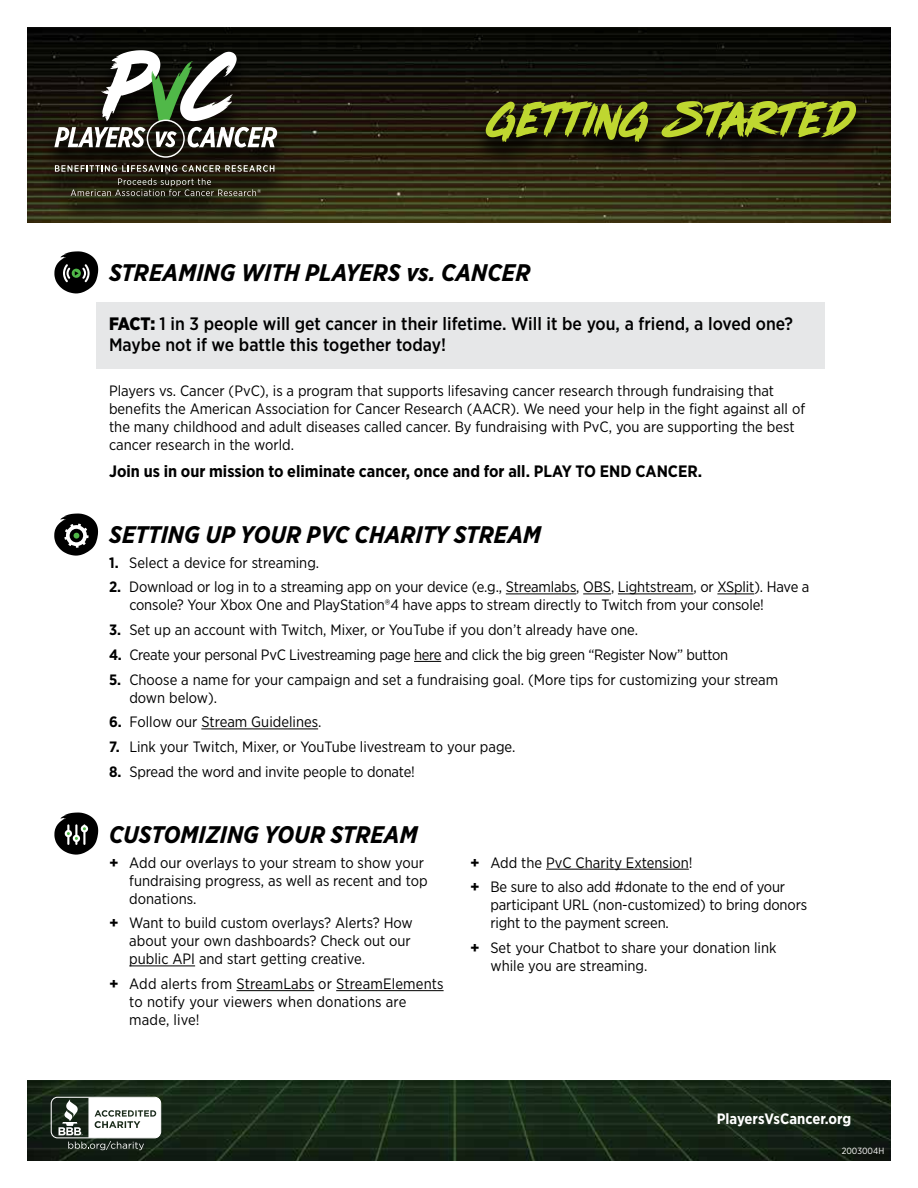
<style>
.page{position:relative;width:918px;height:1188px;background:#fff}
.page>*{position:absolute;margin:0;border:0;box-sizing:border-box;transform-origin:0 0}
.t1{font:54px "Pink Blue";color:#bfd730}
.t2{font:italic 700 24px "Gotham Narrow";color:#000}
.t3{font:500 18px/21.6px "Gotham Narrow";color:#000}
.t4{font:700 16.5px "Gotham Narrow";color:#000}
.t5{font:15px/18px "Gotham Narrow";color:#000}
.t6{font:15px "Gotham Narrow";letter-spacing:-.02em;color:#000}
.t7{font:700 15px "Gotham Narrow";color:#fff}
.t8{font:9px "Gotham Narrow";color:#fff}
.s1{font-weight:900}
.s2{font-weight:700}
.s3{font-family:"Gotham";font-weight:700}
</style>
<div class="page">
<img style="left:27px;top:1080px;width:864px;height:81px">
<svg style="left:51px;top:1097px;width:110px;height:53px"></svg>
<img style="left:27px;top:27px;width:864px;height:195px">
<div style="left:42px;top:50px;width:249px;height:172px;background:#000;opacity:.75"></div>
<svg style="left:71px;top:178px;width:190px;height:18px;background:#3b3729"></svg>
<svg style="left:54px;top:50px;width:223px;height:108px"></svg>
<svg style="left:55px;top:165px;width:219px;height:7px;background:#716d61"></svg>
<div style="left:96px;top:302px;width:729px;height:66px;background:#e6e7e8"></div>
<hr style="left:506px;top:594px;width:70px;height:1px;background:#000">
<svg style="left:583px;top:594px;width:28px;height:1px"></svg>
<hr style="left:618px;top:594px;width:75px;height:1px;background:#000">
<hr style="left:717px;top:594px;width:37px;height:1px;background:#000">
<svg style="left:414px;top:661px;width:27px;height:1px"></svg>
<hr style="left:201px;top:729px;width:117px;height:1px;background:#000">
<hr style="left:129px;top:966px;width:66px;height:1px;background:#000">
<hr style="left:236px;top:990px;width:78px;height:1px;background:#000">
<hr style="left:336px;top:990px;width:108px;height:1px;background:#000">
<hr style="left:546px;top:869px;width:143px;height:1px;background:#000">
<div style="left:472px;top:100px;width:398px;height:70px;background:#000;opacity:.75"></div>
<svg style="left:54px;top:251px;width:44px;height:42px"></svg>
<svg style="left:54px;top:514px;width:44px;height:42px"></svg>
<svg style="left:54px;top:813px;width:44px;height:42px"></svg>
<div style="left:81px;top:825px;width:7px;height:7px;border:2px solid #fff;border-radius:50%"></div>
<h1 class="t1" style="left:486px;top:91px;width:367px">GETTING STARTED</h1>
<h2 class="t2" style="left:109px;top:257px;width:423px">STREAMING WITH PLAYERS vs. CANCER</h2>
<p class="t3" style="left:109px;top:312px;width:686px"><span class="s1">FACT:</span> 1 in 3 people will get cancer in their lifetime. Will it be you, a friend, a loved one?<br>Maybe not if we battle this together today!</p>
<p class="t5" style="left:109px;top:382px;width:698px">Players vs. Cancer (PvC), is a program that supports lifesaving cancer research through fundraising that benefits the American Association for Cancer Research (AACR). We need your help in the fight against all of the many childhood and adult diseases called cancer. By fundraising with PvC, you are supporting the best cancer research in the world.</p>
<p class="t4" style="left:109px;top:461px;width:595px">Join us in our mission to eliminate cancer, once and for all. PLAY TO END CANCER.</p>
<h2 class="t2" style="left:109px;top:519px;width:434px">SETTING UP YOUR PVC CHARITY STREAM</h2>
<p class="t5" style="left:109px;top:553px;width:212px"><span class="s2">1.</span> Select a device for streaming.</p>
<p class="t5" style="left:129px;top:578px;width:682px;text-indent:-20px"><span class="s2">2.</span> Download or log in to a streaming app on your device (e.g., Streamlabs, OBS, Lightstream, or XSplit). Have a console? Your Xbox One and PlayStation®4 have apps to stream directly to Twitch from your console!</p>
<p class="t5" style="left:109px;top:621px;width:531px"><span class="s2">3.</span> Set up an account with Twitch, Mixer, or YouTube if you don’t already have one.</p>
<p class="t6" style="left:109px;top:645px;width:621px"><span class="s2">4.</span> Create your personal PvC Livestreaming page here and click the big green “Register Now” button</p>
<p class="t5" style="left:129px;top:670px;width:650px;text-indent:-20px"><span class="s2">5.</span> Choose a name for your campaign and set a fundraising goal. (More tips for customizing your stream down below).</p>
<p class="t5" style="left:109px;top:713px;width:214px"><span class="s2">6.</span> Follow our Stream Guidelines.</p>
<p class="t5" style="left:109px;top:738px;width:408px"><span class="s2">7.</span> Link your Twitch, Mixer, or YouTube livestream to your page.</p>
<p class="t5" style="left:109px;top:762px;width:307px"><span class="s2">8.</span> Spread the word and invite people to donate!</p>
<h2 class="t2" style="left:109px;top:819px;width:310px">CUSTOMIZING YOUR STREAM</h2>
<p class="t5" style="left:129px;top:853px;width:300px;text-indent:-20px"><span class="s3">+</span> Add our overlays to your stream to show your fundraising progress, as well as recent and top donations.</p>
<p class="t5" style="left:129px;top:914px;width:285px;text-indent:-20px"><span class="s3">+</span> Want to build custom overlays? Alerts? How about your own dashboards? Check out our public API and start getting creative.</p>
<p class="t5" style="left:129px;top:975px;width:316px;text-indent:-20px"><span class="s3">+</span> Add alerts from StreamLabs or StreamElements to notify your viewers when donations are made, live!</p>
<p class="t5" style="left:470px;top:850px;width:316px;line-height:24.8px"><span class="s3">+</span> Add the PvC Charity Extension!<br><span class="s3">+</span> Be sure to also add #donate to the end of your</p>
<p class="t5" style="left:490px;top:896px;width:318px">participant URL (non-customized) to bring donors right to the payment screen.</p>
<p class="t5" style="left:490px;top:939px;width:288px;text-indent:-20px"><span class="s3">+</span> Set your Chatbot to share your donation link while you are streaming.</p>
<p class="t7" style="left:717px;top:1109px;width:136px">PlayersVsCancer.org</p>
<p class="t8" style="left:842px;top:1146px;width:44px">2003004H</p>
</div>
